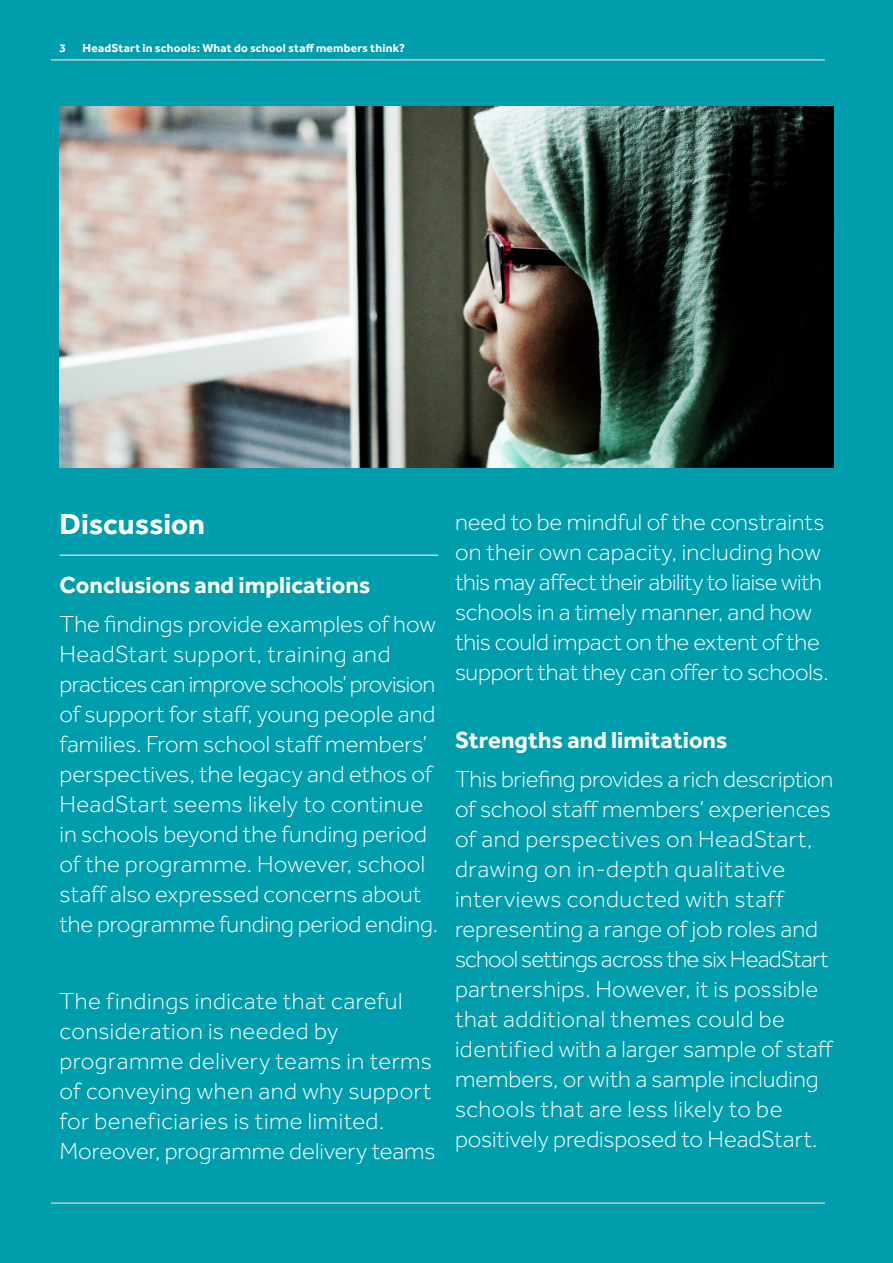
<style>
.page{position:relative;width:893px;height:1263px;background:#009ead}
.page>*{position:absolute;margin:0;border:0;box-sizing:border-box;transform-origin:0 0}
.Pull-out_heading__wh{font:700 30px "Effra";color:#fff}
.Bullet_point_style{font:300 24px/30px "Effra";color:#fff}
.Bullet_point_style-2{font:300 24px/30px "Effra";letter-spacing:.02em;color:#fff}
.Bullet_point_style-3{font:700 24px "Effra";color:#fff}
.Page_number__left{font:700 12px "Effra";letter-spacing:.015em;color:#fff}
</style>
<div class="page">
<img style="left:60px;top:107px;width:773px;height:361px">
<hr style="left:51px;top:60px;width:774px;height:1px;background:#fff">
<hr style="left:51px;top:1203px;width:774px;height:1px;background:#fff">
<hr style="left:60px;top:555px;width:378px;height:1px;background:#fff">
<p class="Page_number__left" style="left:60px;top:41px;width:8px">3</p>
<p class="Page_number__left" style="left:82px;top:41px;width:324px">HeadStart in schools: What do school staff members think?</p>
<p class="Pull-out_heading__wh" style="left:60px;top:505px;width:147px">Discussion</p>
<p class="Bullet_point_style-3" style="left:60px;top:571px;width:312px">Conclusions and implications</p>
<p class="Bullet_point_style" style="left:60px;top:609px;width:380px">The findings provide examples of how HeadStart support, training and practices can improve schools’ provision of support for staff, young people and families. From school staff members’ perspectives, the legacy and ethos of HeadStart seems likely to continue in schools beyond the funding period of the programme. However, school staff also expressed concerns about the programme funding period ending.</p>
<p class="Bullet_point_style-2" style="left:60px;top:986px;width:377px">The findings indicate that careful consideration is needed by programme delivery teams in terms of conveying when and why support for beneficiaries is time limited.<br>Moreover, programme delivery teams</p>
<p class="Bullet_point_style" style="left:455px;top:507px;width:375px">need to be mindful of the constraints on their own capacity, including how this may affect their ability to liaise with schools in a timely manner, and how this could impact on the extent of the support that they can offer to schools.</p>
<p class="Bullet_point_style-3" style="left:455px;top:726px;width:274px">Strengths and limitations</p>
<p class="Bullet_point_style" style="left:455px;top:764px;width:380px">This briefing provides a rich description of school staff members’ experiences of and perspectives on HeadStart, drawing on in-depth qualitative interviews conducted with staff representing a range of job roles and school settings across the six HeadStart partnerships. However, it is possible that additional themes could be identified with a larger sample of staff members, or with a sample including schools that are less likely to be positively predisposed to HeadStart.</p>
</div>
